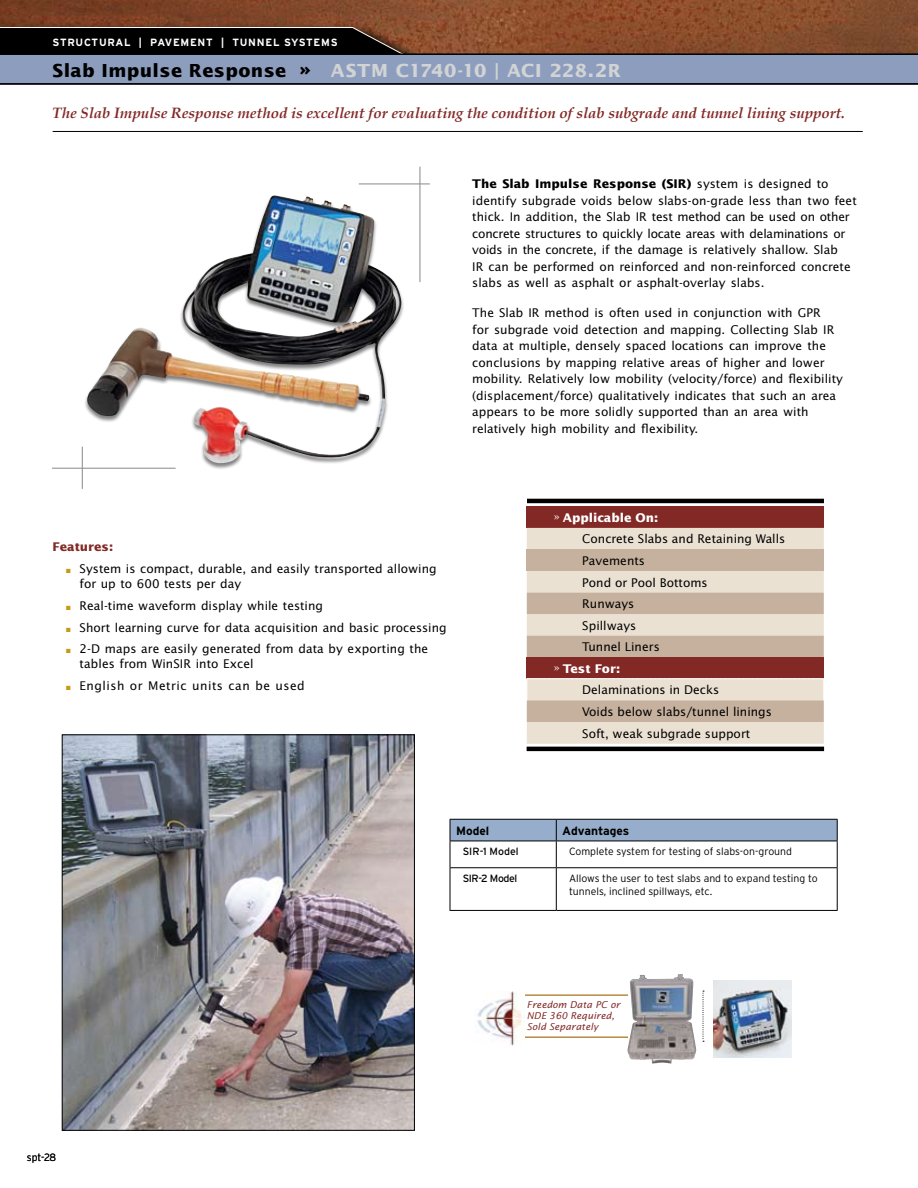
<style>
.page{position:relative;width:918px;height:1188px;background:#fff}
.page>*{position:absolute;margin:0;border:0;box-sizing:border-box;transform-origin:0 0}
.t1{font:700 18px "Lucida Sans";letter-spacing:.02em;color:#d1d3d4}
.t2{font:italic 700 15px "Book Antiqua";color:#822926}
.t3{font:12px/16.5px "Lucida Sans";color:#000}
.t4{font:12px "Lucida Sans";letter-spacing:.04em;color:#000}
.t5{font:700 12px "Lucida Sans";color:#fff}
.t6{font:700 12px "Interstate";color:#000}
.t7{font:700 12px "Lucida Sans";color:#822926}
.t8{font:300 10.5px/12.6px "Interstate";color:#000}
.t9{font:700 10.5px "Interstate";letter-spacing:.07em;color:#fff}
.t10{font:10.5px "Interstate";color:#000}
.t11{font:10.5px "Interstate";letter-spacing:-.04em;color:#000}
.t12{font:italic 9.45px/11.2px "Lucida Sans";letter-spacing:.01em;color:#822926}
.s1{color:#000}
.s2{font-weight:700}
.s3{color:#c6991b}
.s4{font-family:"Times";font-weight:400}
</style>
<div class="page">
<img style="left:0;top:0;width:918px;height:53px">
<div style="left:0;top:23px;width:434px;height:52px;background:#000;opacity:.75"></div>
<svg style="left:0;top:27px;width:408px;height:26px;background:#120e0c"></svg>
<div style="left:0;top:55px;width:918px;height:29px;background:#8c9dbd"></div>
<hr style="left:0;top:53px;width:918px;height:2px;background:#000">
<hr style="left:0;top:83px;width:918px;height:2px;background:#000">
<img style="left:64px;top:737px;width:349px;height:392px">
<div style="left:62px;top:735px;width:353px;height:396px;border:1px solid #000"></div>
<hr style="left:521px;top:994px;width:107px;height:2px;background:#b07c2a">
<hr style="left:521px;top:1037px;width:107px;height:1px;background:#b07c2a">
<img style="left:477px;top:992px;width:48px;height:54px">
<img style="left:627px;top:974px;width:69px;height:90px">
<svg style="left:703px;top:991px;width:1px;height:51px"></svg>
<img style="left:713px;top:980px;width:79px;height:78px">
<svg style="left:450px;top:820px;width:388px;height:47px"></svg>
<hr style="left:450px;top:867px;width:106px;height:1px;background:#000">
<hr style="left:450px;top:868px;width:1px;height:42px;background:#000">
<hr style="left:556px;top:867px;width:282px;height:1px;background:#000">
<hr style="left:556px;top:868px;width:1px;height:42px;background:#000">
<hr style="left:837px;top:868px;width:1px;height:42px;background:#000">
<hr style="left:450px;top:819px;width:106px;height:1px;background:#000">
<hr style="left:556px;top:819px;width:282px;height:1px;background:#000">
<hr style="left:450px;top:910px;width:106px;height:1px;background:#000">
<hr style="left:556px;top:910px;width:282px;height:1px;background:#000">
<div style="left:527px;top:506px;width:297px;height:22px;background:#822926"></div>
<div style="left:527px;top:528px;width:297px;height:216px;background:#eae1d3"></div>
<div style="left:527px;top:549px;width:297px;height:22px;background:#c5b19d"></div>
<svg style="left:527px;top:593px;width:297px;height:129px;background:#c6ab9c"></svg>
<hr style="left:527px;top:499px;width:297px;height:4px;background:#000">
<hr style="left:527px;top:747px;width:297px;height:4px;background:#000">
<hr style="left:53px;top:131px;width:810px;height:1px;background:#000">
<div style="left:83px;top:195px;width:357px;height:296px;background:#000;opacity:.5"></div>
<img style="left:183px;top:199px;width:219px;height:264px">
<hr style="left:419px;top:167px;width:1px;height:115px;background:#939598">
<hr style="left:359px;top:183px;width:71px;height:1px;background:#939598">
<hr style="left:52px;top:468px;width:124px;height:1px;background:#939598">
<hr style="left:82px;top:447px;width:1px;height:42px;background:#939598">
<p class="t9" style="left:53px;top:36px;width:205px">STRUCTURAL | PAVEMENT | TUNNE</p>
<p class="t9" style="left:273px;top:36px;width:66px">L SYSTEM S</p>
<p class="t1" style="left:54px;top:59px;width:487px"><span class="s1">NDE 360™ »</span> One Platform - Multiple NDE Tests</p>
<p class="t1" style="left:53px;top:60px;width:570px"><span class="s1">Slab Impulse Response »</span> ASTM C1740-10 | ACI 228.2R</p>
<p class="t2" style="left:53px;top:104px;width:794px">The Slab Impulse Response method is excellent for evaluating the condition of slab subgrade and tunnel lining support.</p>
<p class="t3" style="left:472px;top:175px;width:386px"><span class="s2">The Slab Impulse Response (SIR)</span> system is designed to identify subgrade voids below slabs-on-grade less than two feet thick. In addition, the Slab IR test method can be used on other concrete structures to quickly locate areas with delaminations or voids in the concrete, if the damage is relatively shallow. Slab<br>IR can be performed on reinforced and non-reinforced concrete slabs as well as asphalt or asphalt-overlay slabs.</p>
<p class="t3" style="left:472px;top:304px;width:372px">The Slab IR method is often used in conjunction with GPR<br>for subgrade void detection and mapping. Collecting Slab IR data at multiple, densely spaced locations can improve the conclusions by mapping relative areas of higher and lower mobility. Relatively low mobility (velocity/force) and flexibility (displacement/force) qualitatively indicates that such an area appears to be more solidly supported than an area with relatively high mobility and flexibility.</p>
<p class="t7" style="left:53px;top:540px;width:62px">Features:</p>
<p class="t3" style="left:80px;top:561px;width:359px;line-height:15px;text-indent:-13px"><span class="s3">■</span> System is compact, durable, and easily transported allowing for up to 600 tests per day</p>
<p class="t3" style="left:66px;top:597px;width:258px"><span class="s3">■</span> Real-time waveform display while testing</p>
<p class="t3" style="left:66px;top:619px;width:382px"><span class="s3">■</span> Short learning curve for data acquisition and basic processing</p>
<p class="t3" style="left:80px;top:641px;width:350px;line-height:15px;text-indent:-13px"><span class="s3">■</span> 2-D maps are easily generated from data by exporting the tables from WinSIR into Excel</p>
<p class="t4" style="left:66px;top:678px;width:240px"><span class="s3">■</span> English or Metric units can be used</p>
<p class="t5" style="left:554px;top:510px;width:106px"><span class="s4">»</span> Applicable On:</p>
<p class="t3" style="left:582px;top:531px;width:205px">Concrete Slabs and Retaining Walls</p>
<p class="t3" style="left:582px;top:552px;width:64px">Pavements</p>
<p class="t3" style="left:582px;top:574px;width:127px">Pond or Pool Bottoms</p>
<p class="t3" style="left:582px;top:595px;width:54px">Runways</p>
<p class="t3" style="left:582px;top:617px;width:56px">Spillways</p>
<p class="t3" style="left:582px;top:638px;width:79px">Tunnel Liners</p>
<p class="t5" style="left:554px;top:661px;width:68px"><span class="s4">»</span> Test For:</p>
<p class="t3" style="left:582px;top:681px;width:138px">Delaminations in Decks</p>
<p class="t3" style="left:582px;top:703px;width:191px">Voids below slabs/tunnel linings</p>
<p class="t3" style="left:582px;top:725px;width:170px">Soft, weak subgrade support</p>
<p class="t6" style="left:456px;top:824px;width:35px">MODEL</p>
<p class="t6" style="left:562px;top:824px;width:69px">ADVANTAGES</p>
<p class="t10" style="left:463px;top:846px;width:57px">SIR-1 Model</p>
<p class="t8" style="left:569px;top:845px;width:225px">Complete system for testing of slabs-on-ground</p>
<p class="t11" style="left:463px;top:873px;width:56px">SIR-2 Model</p>
<p class="t8" style="left:569px;top:872px;width:250px">Allows the user to test slabs and to expand testing to tunnels, inclined spillways, etc.</p>
<p class="t12" style="left:527px;top:999px;width:95px">Freedom Data PC or<br>NDE 360 Required,<br>Sold Separately</p>
<p class="t8" style="left:27px;top:1151px;width:31px">spt-28</p>
</div>
